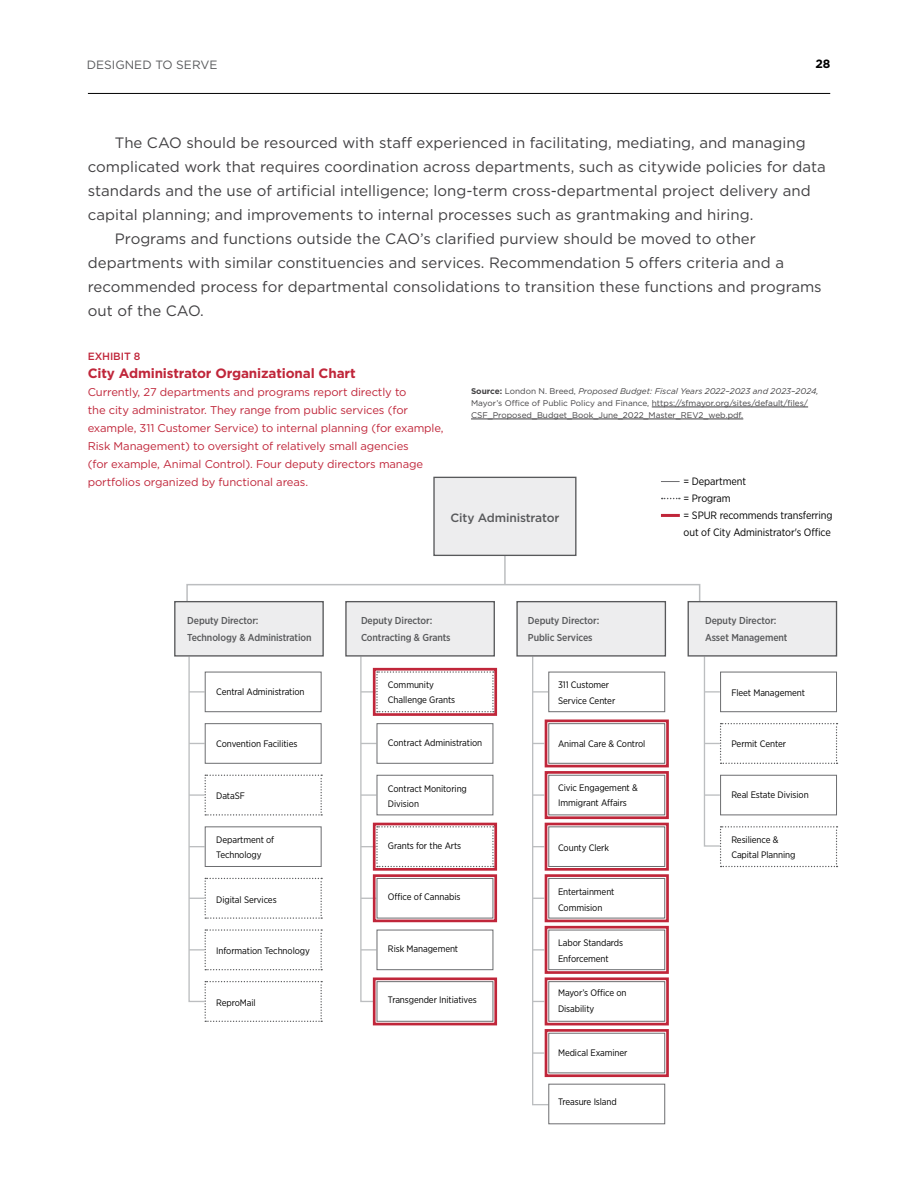
<style>
.page{position:relative;width:918px;height:1188px;background:#fff}
.page>*{position:absolute;margin:0;border:0;box-sizing:border-box;transform-origin:0 0}
.t1{font:15px "Gotham";color:#414042}
.t2{font:700 13.5px "Gotham";letter-spacing:-.01em;color:#c0263a}
.t3{font:500 12px "Gotham";letter-spacing:-.01em;color:#58595b}
.t4{font:12px "Gotham";color:#58595b}
.t5{font:700 12px "Gotham";color:#000}
.t6{font:11.25px/18px "Gotham";letter-spacing:-.01em;color:#c0263a}
.t7{font:10.65px/17px "Gotham Narrow";letter-spacing:-.01em;color:#000}
.t8{font:500 10.5px "Gotham";letter-spacing:-.01em;color:#c0263a}
.t9{font:500 10.05px/16px "Gotham Narrow";letter-spacing:-.01em;color:#58595b}
.t10{font:9.45px/15.5px "Gotham Narrow";letter-spacing:-.01em;color:#000}
.t11{font:8.25px/12px "Gotham";color:#414042}
.s1{font-weight:700}
.s2{font-style:italic}
</style>
<div class="page">
<hr style="left:88px;top:93px;width:742px;height:1px;background:#000">
<hr style="left:504px;top:533px;width:2px;height:52px;background:#bcbec0">
<div style="left:186px;top:584px;width:514px;height:19px;border:2px solid #bcbec0"></div>
<svg style="left:188px;top:657px;width:134px;height:365px"></svg>
<div style="left:174px;top:601px;width:150px;height:56px;background:#ededee;border:1px solid #58595b"></div>
<div style="left:345px;top:601px;width:150px;height:56px;background:#ededee;border:1px solid #58595b"></div>
<div style="left:516px;top:601px;width:150px;height:56px;background:#ededee;border:1px solid #58595b"></div>
<svg style="left:703px;top:655px;width:135px;height:212px"></svg>
<div style="left:205px;top:672px;width:117px;height:40px;border:1px solid #6d6e71"></div>
<div style="left:205px;top:826px;width:117px;height:41px;border:1px solid #6d6e71"></div>
<div style="left:205px;top:723px;width:117px;height:41px;border:1px solid #6d6e71"></div>
<div style="left:720px;top:672px;width:117px;height:40px;border:1px solid #6d6e71"></div>
<div style="left:720px;top:775px;width:117px;height:40px;border:1px solid #6d6e71"></div>
<div style="left:548px;top:1084px;width:117px;height:40px;border:1px solid #6d6e71"></div>
<div style="left:688px;top:601px;width:149px;height:56px;background:#ededee;border:1px solid #58595b"></div>
<svg style="left:661px;top:481px;width:19px;height:1px"></svg>
<hr style="left:661px;top:514px;width:19px;height:3px;background:#c0263a">
<svg style="left:662px;top:498px;width:18px;height:1px"></svg>
<svg style="left:360px;top:655px;width:138px;height:371px"></svg>
<svg style="left:531px;top:655px;width:138px;height:451px"></svg>
<div style="left:433px;top:477px;width:144px;height:79px;background:#ededee;border:1px solid #58595b"></div>
<hr style="left:652px;top:407px;width:156px;height:1px;background:#414042">
<hr style="left:471px;top:419px;width:272px;height:1px;background:#414042">
<p class="t4" style="left:87px;top:57px;width:132px">DESIGNED TO SERVE</p>
<p class="t5" style="left:815px;top:56px;width:17px">28</p>
<p class="t1" style="left:115px;top:133px;width:692px">The CAO should be resourced with staff experienced in facilitating, mediating, and managing</p>
<p class="t1" style="left:88px;top:157px;width:739px">complicated work that requires coordination across departments, such as citywide policies for data</p>
<p class="t1" style="left:88px;top:181px;width:724px">standards and the use of artificial intelligence; long-term cross-departmental project delivery and</p>
<p class="t1" style="left:88px;top:205px;width:667px">capital planning; and improvements to internal processes such as grantmaking and hiring.</p>
<p class="t1" style="left:115px;top:229px;width:643px">Programs and functions outside the CAO’s clarified purview should be moved to other</p>
<p class="t1" style="left:88px;top:253px;width:698px">departments with similar constituencies and services. Recommendation 5 offers criteria and a</p>
<p class="t1" style="left:88px;top:277px;width:735px">recommended process for departmental consolidations to transition these functions and programs</p>
<p class="t1" style="left:88px;top:301px;width:117px">out of the CAO.</p>
<p class="t8" style="left:88px;top:350px;width:54px">EXHIBIT 8</p>
<p class="t2" style="left:88px;top:365px;width:269px">City Administrator Organizational Chart</p>
<p class="t6" style="left:88px;top:383px;width:357px">Currently, 27 departments and programs report directly to<br>the city administrator. They range from public services (for example, 311 Customer Service) to internal planning (for example, Risk Management) to oversight of relatively small agencies<br>(for example, Animal Control). Four deputy directors manage portfolios organized by functional areas.</p>
<p class="t11" style="left:471px;top:385px;width:349px"><span class="s1">Source:</span> London N. Breed, <span class="s2">Proposed Budget: Fiscal Years 2022–2023 and 2023–2024,<br></span>Mayor’s Office of Public Policy and Finance, https://sfmayor.org/sites/default/files/<br>CSF_Proposed_Budget_Book_June_2022_Master_REV2_web.pdf.</p>
<p class="t7" style="left:684px;top:473px;width:151px">= Department<br>= Program<br>= SPUR recommends transferring out of City Administrator's Office</p>
<p class="t3" style="left:450px;top:510px;width:110px">City Administrator</p>
<p class="t9" style="left:187px;top:613px;width:126px">Deputy Director:<br>Technology &amp; Administration</p>
<p class="t9" style="left:361px;top:613px;width:91px">Deputy Director:<br>Contracting &amp; Grants</p>
<p class="t9" style="left:528px;top:613px;width:73px">Deputy Director:<br>Public Services</p>
<p class="t9" style="left:705px;top:613px;width:84px">Deputy Director:<br>Asset Management</p>
<p class="t10" style="left:216px;top:684px;width:90px">Central Administration</p>
<p class="t10" style="left:216px;top:736px;width:83px">Convention Facilities</p>
<p class="t10" style="left:216px;top:787px;width:30px">DataSF</p>
<p class="t10" style="left:216px;top:832px;width:60px;line-height:15px">Department of<br>Technology</p>
<p class="t10" style="left:216px;top:892px;width:62px">Digital Services</p>
<p class="t10" style="left:216px;top:943px;width:95px">Information Technology</p>
<p class="t10" style="left:216px;top:995px;width:41px">ReproMail</p>
<p class="t10" style="left:388px;top:677px;width:69px;line-height:15px">Community<br>Challenge Grants</p>
<p class="t10" style="left:388px;top:735px;width:96px">Contract Administration</p>
<p class="t10" style="left:388px;top:781px;width:81px">Contract Monitoring<br>Division</p>
<p class="t10" style="left:388px;top:838px;width:75px">Grants for the Arts</p>
<p class="t10" style="left:388px;top:889px;width:74px">Office of Cannabis</p>
<p class="t10" style="left:388px;top:941px;width:72px">Risk Management</p>
<p class="t10" style="left:388px;top:992px;width:90px">Transgender Initiatives</p>
<p class="t10" style="left:558px;top:677px;width:59px">311 Customer<br>Service Center</p>
<p class="t10" style="left:558px;top:736px;width:89px">Animal Care &amp; Control</p>
<p class="t10" style="left:558px;top:780px;width:81px;line-height:15px">Civic Engagement &amp;<br>Immigrant Affairs</p>
<p class="t10" style="left:558px;top:839px;width:53px">County Clerk</p>
<p class="t10" style="left:558px;top:884px;width:58px">Entertainment<br>Commision</p>
<p class="t10" style="left:558px;top:935px;width:67px">Labor Standards<br>Enforcement</p>
<p class="t10" style="left:558px;top:985px;width:70px">Mayor’s Office on<br>Disability</p>
<p class="t10" style="left:558px;top:1045px;width:71px">Medical Examiner</p>
<p class="t10" style="left:731px;top:685px;width:75px">Fleet Management</p>
<p class="t10" style="left:731px;top:736px;width:56px">Permit Center</p>
<p class="t10" style="left:731px;top:787px;width:79px">Real Estate Division</p>
<p class="t10" style="left:731px;top:832px;width:66px;line-height:15px">Resilience &amp;<br>Capital Planning</p>
<p class="t10" style="left:558px;top:1093px;width:60px">Treasure Island</p>
</div>
